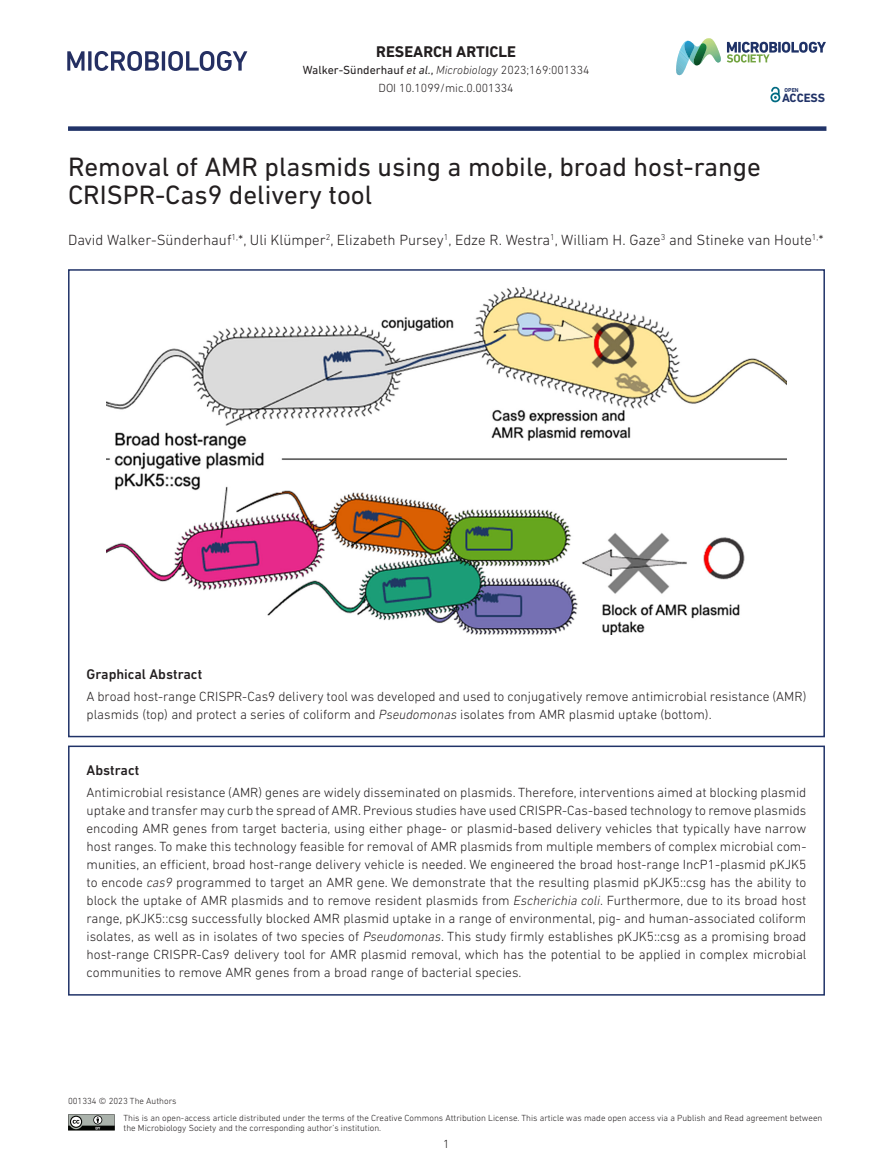
<style>
.page{position:relative;width:893px;height:1174px;background:#fff}
.page>*{position:absolute;margin:0;border:0;box-sizing:border-box;transform-origin:0 0}
.t1{font:27px/28.5px "DIN Next LT Pro";color:#231f20}
.t2{font:700 15.75px "DIN Next LT Pro";color:#231f20}
.t3{font:300 15px "DIN Next LT Pro";color:#231f20}
.t4{font:500 14.25px "DIN Next LT Pro";color:#231f20}
.t5{font:300 13.5px/18px "DIN Next LT Pro";color:#231f20}
.t6{font:700 12.3px "DIN Next LT Pro";color:#213368}
.t7{font:300 12px/17.7px "DIN Next LT Pro";color:#231f20;text-align:center}
.t8{font:300 9px/16.5px "DIN Next LT Pro";color:#231f20}
.t9{font:700 5.85px "DIN Next LT Pro";color:#213368}
.s1{font-weight:400}
.s2{font-weight:400;font-style:italic}
.s3{font-style:italic}
</style>
<div class="page">
<svg style="left:676px;top:38px;width:45px;height:37px"></svg>
<img style="left:684px;top:41px;width:11px;height:18px">
<img style="left:693px;top:43px;width:14px;height:22px">
<svg style="left:727px;top:42px;width:99px;height:21px"></svg>
<div style="left:68px;top:126px;width:758px;height:5px;background:#213368"></div>
<svg style="left:67px;top:51px;width:180px;height:20px"></svg>
<svg style="left:68px;top:1114px;width:47px;height:16px"></svg>
<img style="left:106px;top:288px;width:681px;height:346px">
<div style="left:68px;top:269px;width:757px;height:468px;border:2px solid #213368"></div>
<div style="left:68px;top:745px;width:757px;height:250px;border:2px solid #213368"></div>
<svg style="left:770px;top:87px;width:11px;height:16px"></svg>
<p class="t2" style="left:376px;top:42px;width:141px">RESEARCH ARTICLE</p>
<p class="t7" style="left:303px;top:61px;width:288px"><span class="s1">Walker-Sünderhauf</span> <span class="s2">et al.</span><span class="s1">,</span> <span class="s3">Microbiology</span> 2023;169:001334<br>DOI 10.1099/mic.0.001334</p>
<p class="t9" style="left:784px;top:87px;width:16px">OPEN</p>
<p class="t6" style="left:782px;top:90px;width:45px">ACCESS</p>
<h1 class="t1" style="left:68px;top:152px;width:694px">Removal of AMR plasmids using a mobile, broad host-range<br>CRISPR-Cas9 delivery tool</h1>
<p class="t3" style="left:68px;top:231px;width:757px">David Walker-Sünderhauf<sup>1,</sup>*, Uli Klümper<sup>2</sup>, Elizabeth Pursey<sup>1</sup>, Edze R. Westra<sup>1</sup>, William H. Gaze<sup>3</sup> and Stineke van Houte<sup>1,</sup>*</p>
<p class="t4" style="left:87px;top:665px;width:117px">Graphical Abstract</p>
<p class="t5" style="left:87px;top:687px;width:721px">A broad host-range CRISPR-Cas9 delivery tool was developed and used to conjugatively remove antimicrobial resistance (AMR) plasmids (top) and protect a series of coliform and <span class="s3">Pseudomonas</span> isolates from AMR plasmid uptake (bottom).</p>
<p class="t4" style="left:87px;top:761px;width:54px">Abstract</p>
<p class="t5" style="left:87px;top:783px;width:721px;text-align:justify">Antimicrobial resistance (AMR) genes are widely disseminated on plasmids. Therefore, interventions aimed at blocking plasmid uptake and transfer may curb the spread of AMR. Previous studies have used CRISPR-Cas-based technology to remove plasmids encoding AMR genes from target bacteria, using either phage- or plasmid-based delivery vehicles that typically have narrow host ranges. To make this technology feasible for removal of AMR plasmids from multiple members of complex microbial com&shy;munities, an efficient, broad host-range delivery vehicle is needed. We engineered the broad host-range IncP1-plasmid pKJK5 to encode <span class="s3">cas9</span> programmed to target an AMR gene. We demonstrate that the resulting plasmid pKJK5::csg has the ability to block the uptake of AMR plasmids and to remove resident plasmids from <span class="s3">Escherichia coli</span>. Furthermore, due to its broad host range, pKJK5::csg successfully blocked AMR plasmid uptake in a range of environmental, pig- and human-associated coliform isolates, as well as in isolates of two species of <span class="s3">Pseudomonas</span>. This study firmly establishes pKJK5::csg as a promising broad host-range CRISPR-Cas9 delivery tool for AMR plasmid removal, which has the potential to be applied in complex microbial communities to remove AMR genes from a broad range of bacterial species.</p>
<p class="t8" style="left:124px;top:1093px;width:700px;text-indent:-56px">001334 © 2023 The Authors<br>This is an open-access article distributed under the terms of the Creative Commons Attribution License. This article was made open access via a Publish and Read agreement between</p>
<p class="t8" style="left:124px;top:1119px;width:259px">the Microbiology Society and the corresponding author’s institution.</p>
<p class="t7" style="left:443px;top:1134px;width:8px">1</p>
</div>
